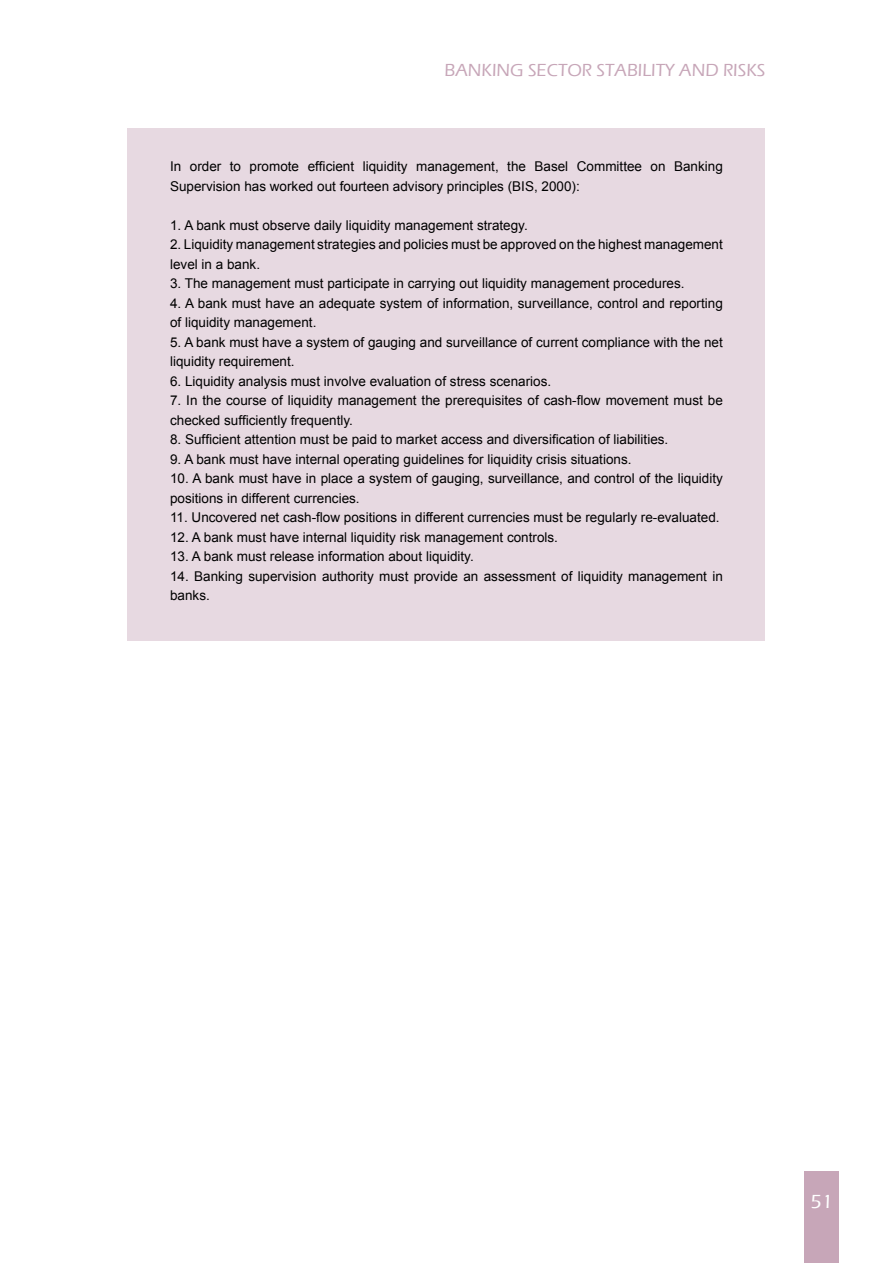
<style>
.page{position:relative;width:893px;height:1263px;background:#fff}
.page>*{position:absolute;margin:0;border:0;box-sizing:border-box;transform-origin:0 0}
.t1{font:500 19.5px "Eras ITC";color:#fff}
.t2{font:500 18px "Eras ITC";color:#c7a6b8}
._00taustbody{font:13.5px/19.5px "Arial";color:#000}
</style>
<div class="page">
<div style="left:804px;top:1171px;width:34px;height:92px;background:#c7a6b8"></div>
<div style="left:128px;top:129px;width:637px;height:512px;background:#e7d9e1"></div>
<h2 class="t2" style="left:445px;top:60px;width:322px">BANKING SECTOR STABILITY AND RISKS</h2>
<p class="_00taustbody" style="left:170px;top:157px;width:554px">In order to promote efficient liquidity management, the Basel Committee on Banking<br>Supervision has worked out fourteen advisory principles (BIS, 2000):</p>
<p class="_00taustbody" style="left:170px;top:215px;width:359px">1. A bank must observe daily liquidity management strategy.</p>
<p class="_00taustbody" style="left:170px;top:235px;width:554px">2. Liquidity management strategies and policies must be approved on the highest management level in a bank.</p>
<p class="_00taustbody" style="left:170px;top:274px;width:516px">3. The management must participate in carrying out liquidity management procedures.</p>
<p class="_00taustbody" style="left:170px;top:293px;width:554px">4. A bank must have an adequate system of information, surveillance, control and reporting of liquidity management.</p>
<p class="_00taustbody" style="left:170px;top:332px;width:554px">5. A bank must have a system of gauging and surveillance of current compliance with the net liquidity requirement.</p>
<p class="_00taustbody" style="left:170px;top:371px;width:383px">6. Liquidity analysis must involve evaluation of stress scenarios.</p>
<p class="_00taustbody" style="left:170px;top:391px;width:554px">7. In the course of liquidity management the prerequisites of cash-flow movement must be checked sufficiently frequently.</p>
<p class="_00taustbody" style="left:170px;top:430px;width:500px">8. Sufficient attention must be paid to market access and diversification of liabilities.</p>
<p class="_00taustbody" style="left:170px;top:449px;width:463px">9. A bank must have internal operating guidelines for liquidity crisis situations.</p>
<p class="_00taustbody" style="left:170px;top:469px;width:554px">10. A bank must have in place a system of gauging, surveillance, and control of the liquidity positions in different currencies.</p>
<p class="_00taustbody" style="left:170px;top:508px;width:551px">11. Uncovered net cash-flow positions in different currencies must be regularly re-evaluated.</p>
<p class="_00taustbody" style="left:170px;top:527px;width:389px">12. A bank must have internal liquidity risk management controls.</p>
<p class="_00taustbody" style="left:170px;top:547px;width:305px">13. A bank must release information about liquidity.</p>
<p class="_00taustbody" style="left:170px;top:566px;width:554px">14. Banking supervision authority must provide an assessment of liquidity management in banks.</p>
<h1 class="t1" style="left:811px;top:1191px;width:24px">51</h1>
</div>
